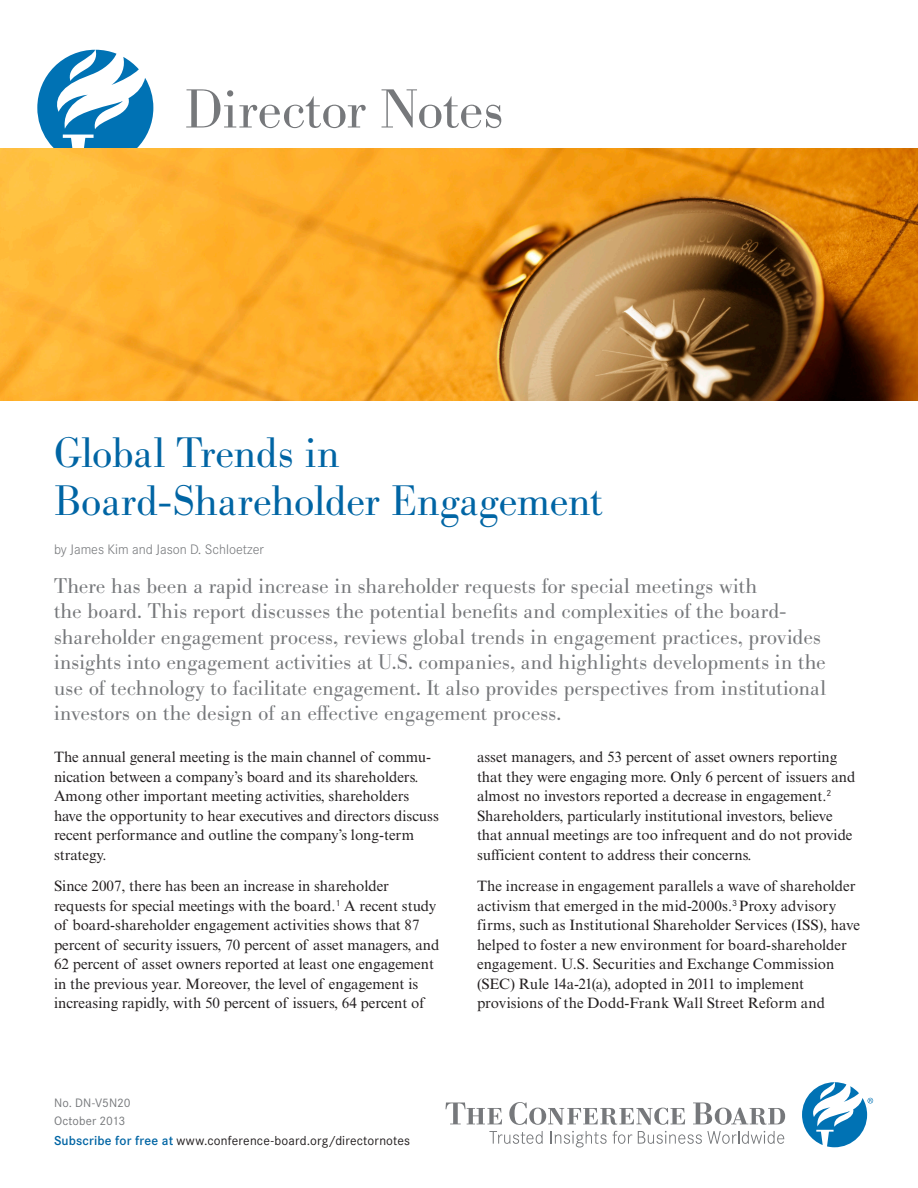
<style>
.page{position:relative;width:918px;height:1188px;background:#fff}
.page>*{position:absolute;margin:0;border:0;box-sizing:border-box;transform-origin:0 0}
.t1{font:300 54px "Berth Bodoni Pro";color:#76787b}
.C-Title_serif_blue_N{font:300 42px/48px "Berth Bodoni Pro";letter-spacing:-.01em;color:#0065a4}
.S-Intro_serif_14_17{font:300 21px/25.5px "Berth Bodoni Pro";color:#76787b}
.S-body_text_10_13{font:15px/19.5px "Times New Roman MT Std";color:#231f20}
.C-Author{font:300 13.5px "Corporate S";color:#76787b}
.CVR_BC_month-issue{font:12.75px "Corporate S";letter-spacing:.015em;color:#231f20}
.CVR_BC_month-issue-2{font:12px/18px "Corporate S";letter-spacing:-.005em;color:#76787b}
.s1{font-weight:500;color:#0065a4}
</style>
<div class="page">
<svg style="left:446px;top:1103px;width:56px;height:21px"></svg>
<svg style="left:693px;top:1103px;width:92px;height:22px"></svg>
<svg style="left:509px;top:1102px;width:176px;height:23px"></svg>
<svg style="left:489px;top:1131px;width:54px;height:13px"></svg>
<svg style="left:550px;top:1131px;width:57px;height:17px"></svg>
<svg style="left:613px;top:1131px;width:19px;height:13px"></svg>
<svg style="left:638px;top:1131px;width:146px;height:13px"></svg>
<svg style="left:802px;top:1082px;width:71px;height:65px"></svg>
<svg style="left:37px;top:50px;width:116px;height:98px"></svg>
<img style="left:0;top:148px;width:918px;height:252px">
<h1 class="t1" style="left:184px;top:74px;width:321px">Director Notes</h1>
<p class="C-Title_serif_blue_N" style="left:54px;top:429px;width:550px">Global Trends in<br>Board-Shareholder Engagement</p>
<p class="C-Author" style="left:54px;top:541px;width:212px">by James Kim and Jason D. Schloetzer</p>
<p class="S-Intro_serif_14_17" style="left:54px;top:573px;width:774px">There has been a rapid increase in shareholder requests for special meetings with<br>the board. This report discusses the potential benefits and complexities of the board&shy;shareholder engagement process, reviews global trends in engagement practices, provides insights into engagement activities at U.S. companies, and highlights developments in the use of technology to facilitate engagement. It also provides perspectives from institutional investors on the design of an effective engagement process.</p>
<p class="S-body_text_10_13" style="left:54px;top:748px;width:386px">The annual general meeting is the main channel of commu&shy;nication between a company’s board and its shareholders.<br>Among other important meeting activities, shareholders have the opportunity to hear executives and directors discuss recent performance and outline the company’s long-term strategy.</p>
<p class="S-body_text_10_13" style="left:54px;top:877px;width:387px">Since 2007, there has been an increase in shareholder requests for special meetings with the board.<sup>1</sup> A recent study of board-shareholder engagement activities shows that 87 percent of security issuers, 70 percent of asset managers, and 62 percent of asset owners reported at least one engagement in the previous year. Moreover, the level of engagement is increasing rapidly, with 50 percent of issuers, 64 percent of</p>
<p class="S-body_text_10_13" style="left:477px;top:748px;width:380px">asset managers, and 53 percent of asset owners reporting that they were engaging more. Only 6 percent of issuers and almost no investors reported a decrease in engagement.<sup>2<br></sup>Shareholders, particularly institutional investors, believe that annual meetings are too infrequent and do not provide sufficient content to address their concerns.</p>
<p class="S-body_text_10_13" style="left:477px;top:877px;width:385px">The increase in engagement parallels a wave of shareholder activism that emerged in the mid-2000s.<sup>3</sup> Proxy advisory firms, such as Institutional Shareholder Services (ISS), have helped to foster a new environment for board-shareholder engagement. U.S. Securities and Exchange Commission (SEC) Rule 14a-21(a), adopted in 2011 to implement provisions of the Dodd-Frank Wall Street Reform and</p>
<p class="CVR_BC_month-issue-2" style="left:54px;top:1094px;width:78px">No. DN-V5N20<br>October 2013</p>
<p class="CVR_BC_month-issue" style="left:54px;top:1133px;width:358px"><span class="s1">Subscribe for free at</span> www.conference-board.org/directornotes</p>
</div>
